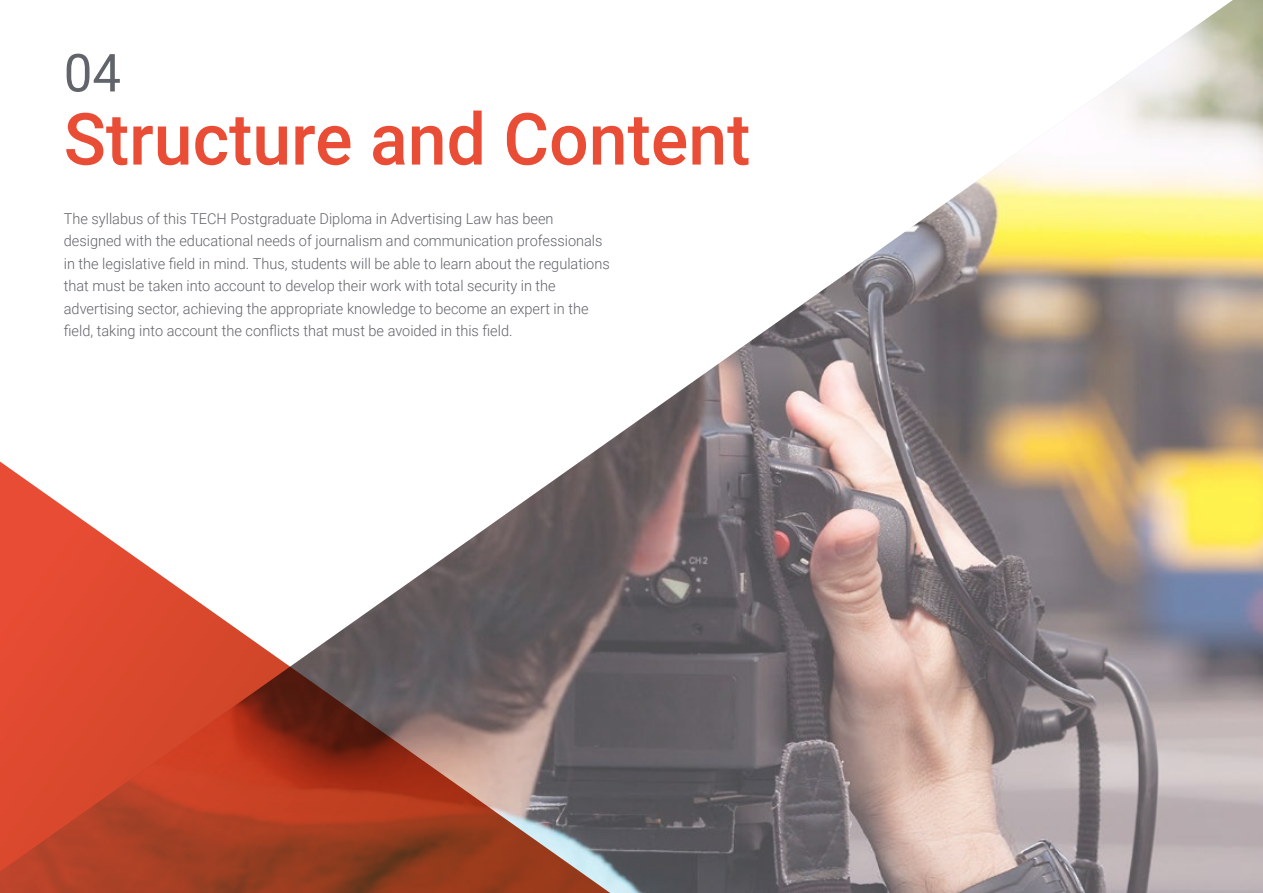
<style>
.page{position:relative;width:1263px;height:893px;background:#fff}
.page>*{position:absolute;margin:0;border:0;box-sizing:border-box;transform-origin:0 0}
.t1{font:500 72px "Roboto";color:#e94d35}
.t2{font:52.5px "Roboto";color:#61646a}
.t3{font:300 15px/22.5px "Roboto";color:#61646a}
</style>
<div class="page">
<img style="left:602px;top:0;width:661px;height:893px">
<svg style="left:0;top:446px;width:640px;height:447px"></svg>
<h2 class="t2" style="left:64px;top:36px;width:59px">04</h2>
<h1 class="t1" style="left:64px;top:89px;width:688px">Structure and Content</h1>
<p class="t3" style="left:64px;top:207px;width:547px">The syllabus of this TECH Postgraduate Diploma in Advertising Law has been designed with the educational needs of journalism and communication professionals in the legislative field in mind. Thus, students will be able to learn about the regulations that must be taken into account to develop their work with total security in the advertising sector, achieving the appropriate knowledge to become an expert in the field, taking into account the conflicts that must be avoided in this field.</p>
</div>
